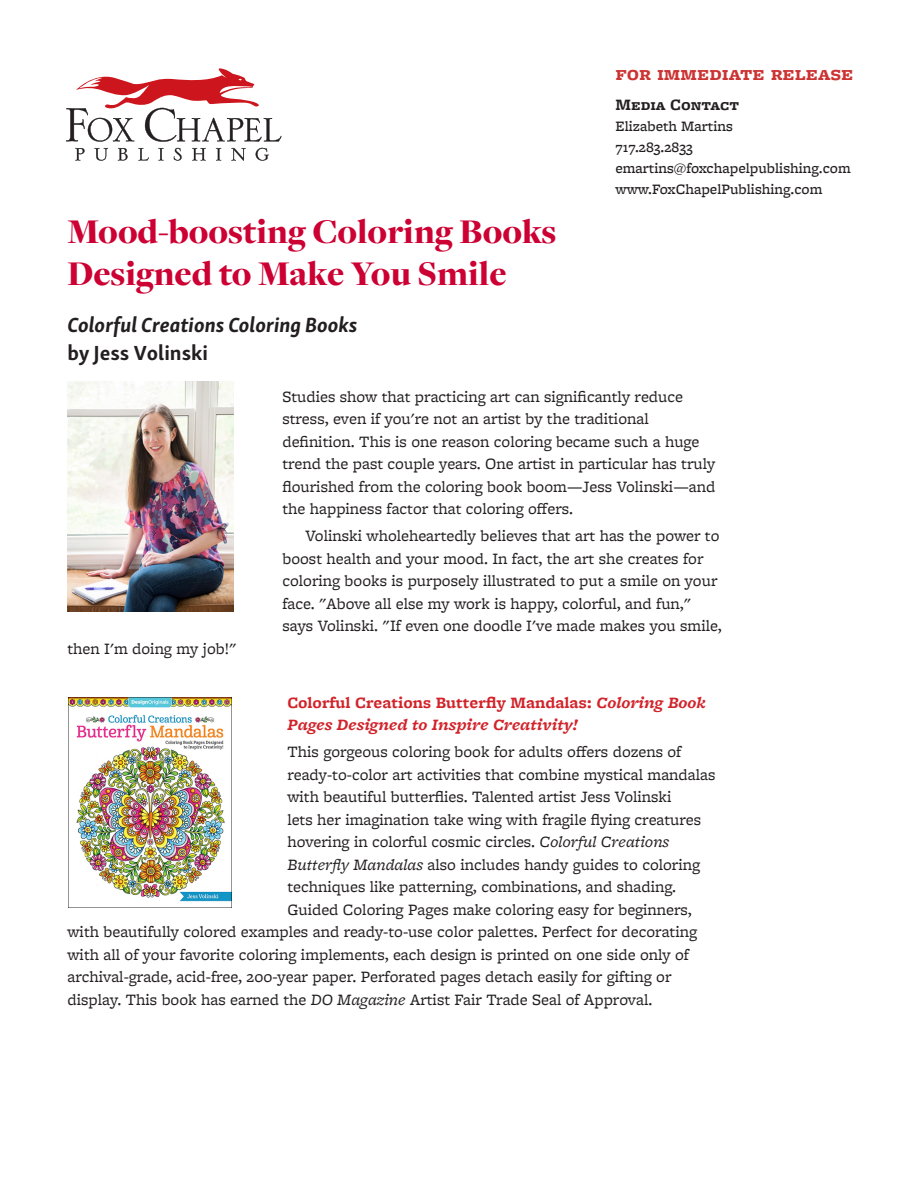
<style>
.page{position:relative;width:918px;height:1188px;background:#fff}
.page>*{position:absolute;margin:0;border:0;box-sizing:border-box;transform-origin:0 0}
.Headline{font:900 36px/42px "Freight Disp Pro";color:#c03}
.Book_Title{font:italic 700 21px "Skolar Sans Latn";color:#231f20}
.t1{font:700 21px "Freight Micro Pro";color:#c33}
.Book_Title-2{font:700 21px "Skolar Sans Latn";color:#231f20}
.Body{font:16.5px/22.5px "Freight Micro Pro";color:#231f20}
.Body-2{font:italic 700 16.5px/22.5px "Freight Micro Pro";color:#d1232a}
.t2{font:700 16.5px "Freight Micro Pro";color:#231f20}
.t3{font:500 15px "Freight Micro Pro";color:#231f20}
.s1{font-style:normal}
.s2{font-style:italic}
</style>
<div class="page">
<svg style="left:75px;top:148px;width:10px;height:13px"></svg>
<svg style="left:94px;top:148px;width:14px;height:13px"></svg>
<svg style="left:118px;top:148px;width:10px;height:13px"></svg>
<svg style="left:138px;top:148px;width:11px;height:13px"></svg>
<svg style="left:158px;top:148px;width:6px;height:13px"></svg>
<svg style="left:174px;top:148px;width:8px;height:13px"></svg>
<svg style="left:192px;top:148px;width:14px;height:13px"></svg>
<svg style="left:216px;top:148px;width:5px;height:13px"></svg>
<svg style="left:231px;top:148px;width:15px;height:13px"></svg>
<svg style="left:256px;top:148px;width:13px;height:13px"></svg>
<svg style="left:66px;top:68px;width:215px;height:74px"></svg>
<img style="left:68px;top:381px;width:165px;height:231px">
<img style="left:68px;top:698px;width:164px;height:209px">
<p class="t1" style="left:615px;top:59px;width:239px">FOR IMMEDIATE RELEASE</p>
<p class="t2" style="left:615px;top:94px;width:26px">Media</p>
<p class="t2" style="left:670px;top:94px;width:67px">Contact</p>
<p class="t3" style="left:615px;top:116px;width:119px">Elizabeth Martins</p>
<p class="t3" style="left:615px;top:137px;width:79px">717.283.2833</p>
<p class="t3" style="left:615px;top:158px;width:237px">emartins@foxchapelpublishing.com</p>
<p class="t3" style="left:615px;top:179px;width:209px">www.FoxChapelPublishing.com</p>
<p class="Headline" style="left:68px;top:210px;width:491px">Mood-boosting Coloring Books<br>Designed to Make You Smile</p>
<p class="Book_Title" style="left:68px;top:308px;width:292px">Colorful Creations Coloring Books</p>
<p class="Book_Title-2" style="left:68px;top:336px;width:142px">by Jess Volinski</p>
<p class="Body" style="left:282px;top:384px;width:434px">Studies show that practicing art can significantly reduce stress, even if you're not an artist by the traditional definition. This is one reason coloring became such a huge trend the past couple years. One artist in particular has truly flourished from the coloring book boom—Jess Volinski—and the happiness factor that coloring offers.</p>
<p class="Body" style="left:282px;top:524px;width:441px;text-indent:23px">Volinski wholeheartedly believes that art has the power to boost health and your mood. In fact, the art she creates for coloring books is purposely illustrated to put a smile on your face. "Above all else my work is happy, colorful, and fun," says Volinski. "If even one doodle I've made makes you smile,</p>
<p class="Body" style="left:68px;top:636px;width:170px">then I'm doing my job!"</p>
<p class="Body-2" style="left:287px;top:691px;width:420px"><span class="s1">Colorful Creations Butterfly Mandalas:</span> Coloring Book<br>Pages Designed to Inspire Creativity!</p>
<p class="Body" style="left:287px;top:740px;width:396px">This gorgeous coloring book for adults offers dozens of</p>
<p class="Body" style="left:287px;top:762px;width:430px">ready-to-color art activities that combine mystical mandalas</p>
<p class="Body" style="left:287px;top:785px;width:386px">with beautiful butterflies. Talented artist Jess Volinski</p>
<p class="Body" style="left:287px;top:807px;width:415px">lets her imagination take wing with fragile flying creatures</p>
<p class="Body" style="left:287px;top:830px;width:384px">hovering in colorful cosmic circles. <span class="s2">Colorful Creations</span></p>
<p class="Body" style="left:287px;top:852px;width:414px"><span class="s2">Butterfly Mandalas</span> also includes handy guides to coloring</p>
<p class="Body" style="left:287px;top:875px;width:390px">techniques like patterning, combinations, and shading.</p>
<p class="Body" style="left:287px;top:897px;width:406px">Guided Coloring Pages make coloring easy for beginners,</p>
<p class="Body" style="left:68px;top:920px;width:631px">with beautifully colored examples and ready-to-use color palettes. Perfect for decorating</p>
<p class="Body" style="left:68px;top:942px;width:623px">with all of your favorite coloring implements, each design is printed on one side only of</p>
<p class="Body" style="left:68px;top:965px;width:606px">archival-grade, acid-free, 200-year paper. Perforated pages detach easily for gifting or</p>
<p class="Body" style="left:68px;top:987px;width:586px">display. This book has earned the <span class="s2">DO Magazine</span> Artist Fair Trade Seal of Approval.</p>
</div>
